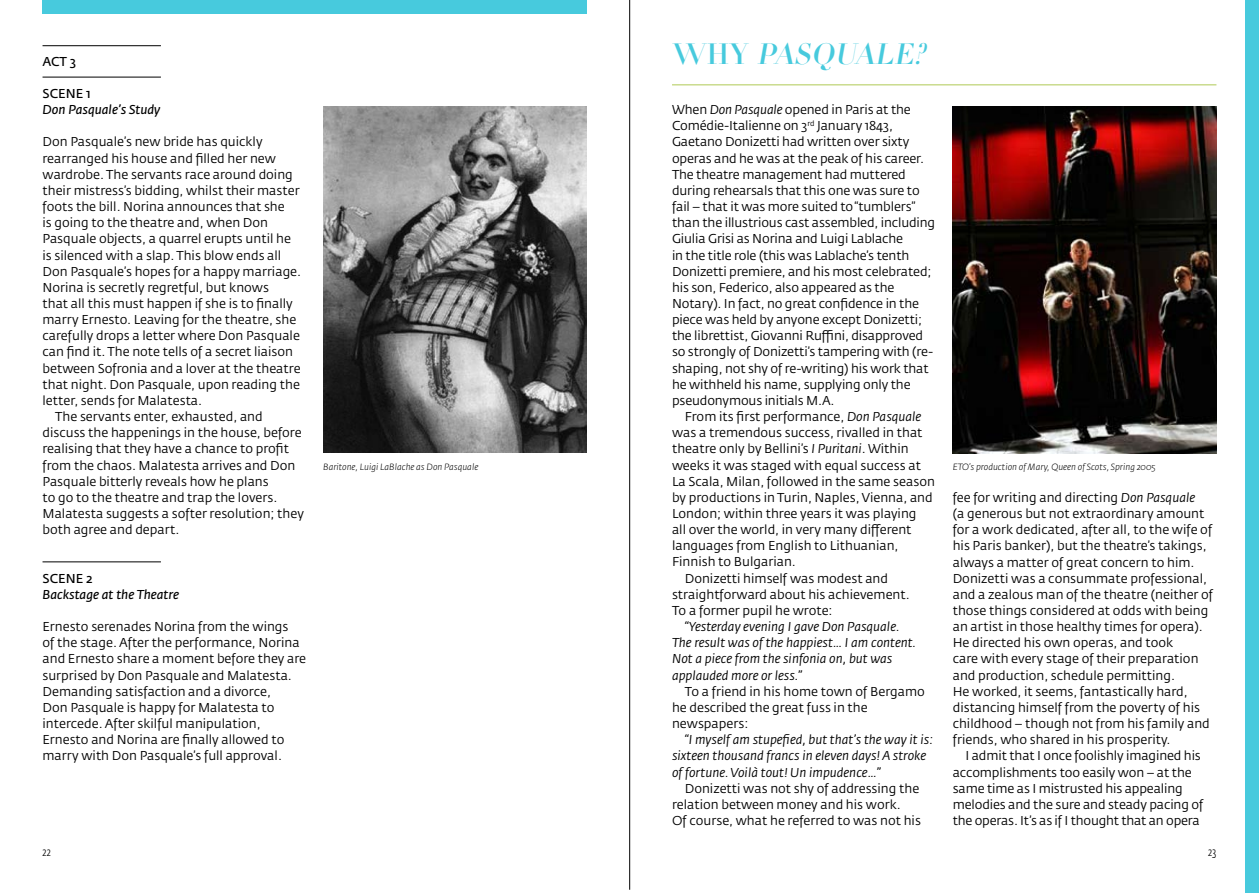
<style>
.page{position:relative;width:1259px;height:893px;background:#fff}
.page>*{position:absolute;margin:0;border:0;box-sizing:border-box;transform-origin:0 0}
.t1{font:italic 28.95px "Didot LH Headline";color:#47cadd}
.t2{font:12.75px/16.2px "Fedra Sans Std";color:#000}
.t3{font:italic 12.75px/16.2px "Fedra Sans Std";color:#000}
.t4{font:italic 12.75px "Fedra Sans Std";color:#000}
.t5{font:12.75px "Fedra Sans Std";color:#000}
.t6{font:300 12px "Fedra Sans Cond Std";color:#000}
.t7{font:italic 300 9px "Fedra Sans Std";color:#000}
.s1{font-style:normal}
.s2{font-style:italic}
</style>
<div class="page">
<hr style="left:43px;top:45px;width:118px;height:1px;background:#000">
<hr style="left:43px;top:77px;width:118px;height:1px;background:#000">
<hr style="left:43px;top:562px;width:118px;height:1px;background:#000">
<img style="left:323px;top:106px;width:264px;height:346px">
<div style="left:43px;top:0;width:544px;height:13px;background:#47cadd"></div>
<div style="left:1245px;top:0;width:14px;height:893px;background:#47cadd"></div>
<hr style="left:672px;top:85px;width:544px;height:1px;background:#afc954">
<hr style="left:629px;top:0;width:1px;height:890px;background:#000">
<img style="left:952px;top:106px;width:264px;height:347px">
<p class="t5" style="left:43px;top:53px;width:35px">ACT 3</p>
<p class="t5" style="left:43px;top:86px;width:50px">SCENE 1</p>
<p class="t4" style="left:43px;top:102px;width:119px">Don Pasquale’s Study</p>
<p class="t2" style="left:43px;top:134px;width:221px">Don Pasquale’s new bride has quickly</p>
<p class="t2" style="left:43px;top:150px;width:235px">rearranged his house and filled her new</p>
<p class="t2" style="left:43px;top:166px;width:252px">wardrobe. The servants race around doing</p>
<p class="t2" style="left:43px;top:182px;width:259px">their mistress’s bidding, whilst their master</p>
<p class="t2" style="left:43px;top:198px;width:244px">foots the bill. Norina announces that she</p>
<p class="t2" style="left:43px;top:215px;width:227px">is going to the theatre and, when Don</p>
<p class="t2" style="left:43px;top:231px;width:250px">Pasquale objects, a quarrel erupts until he</p>
<p class="t2" style="left:43px;top:247px;width:240px">is silenced with a slap. This blow ends all</p>
<p class="t2" style="left:43px;top:263px;width:260px">Don Pasquale’s hopes for a happy marriage.</p>
<p class="t2" style="left:43px;top:279px;width:228px">Norina is secretly regretful, but knows</p>
<p class="t2" style="left:43px;top:295px;width:252px">that all this must happen if she is to finally</p>
<p class="t2" style="left:43px;top:312px;width:255px">marry Ernesto. Leaving for the theatre, she</p>
<p class="t2" style="left:43px;top:328px;width:259px">carefully drops a letter where Don Pasquale</p>
<p class="t2" style="left:43px;top:344px;width:252px">can find it. The note tells of a secret liaison</p>
<p class="t2" style="left:43px;top:360px;width:259px">between Sofronia and a lover at the theatre</p>
<p class="t2" style="left:43px;top:376px;width:259px">that night. Don Pasquale, upon reading the</p>
<p class="t2" style="left:43px;top:392px;width:161px">letter, sends for M alatesta.</p>
<p class="t2" style="left:55px;top:408px;width:209px">The servants enter, exhausted, and</p>
<p class="t2" style="left:43px;top:425px;width:261px">discuss the happenings in the house, before</p>
<p class="t2" style="left:43px;top:441px;width:248px">realising that they have a chance to profit</p>
<p class="t2" style="left:43px;top:457px;width:254px">from the chaos. M alatesta arrives and Don</p>
<p class="t2" style="left:43px;top:473px;width:228px">Pasquale bitterly reveals how he plans</p>
<p class="t2" style="left:43px;top:489px;width:236px">to go to the theatre and trap the lovers.</p>
<p class="t2" style="left:43px;top:505px;width:263px">M alatesta suggests a softer resolution; they</p>
<p class="t2" style="left:43px;top:522px;width:139px">both agree and depart.</p>
<p class="t5" style="left:43px;top:570px;width:52px">SCENE 2</p>
<p class="t4" style="left:43px;top:586px;width:138px">Backstage at the Theatre</p>
<p class="t2" style="left:43px;top:619px;width:265px">Ernesto serenades Norina from the wings<br>of the stage. After the performance, Norina and Ernesto share a moment before they are surprised by Don Pasquale and M alatesta.<br>Demanding satisfaction and a divorce,<br>Don Pasquale is happy for M alatesta to intercede. After skilful manipulation, Ernesto and Norina are finally allowed to marry with Don Pasquale’s full approval.</p>
<p class="t7" style="left:323px;top:461px;width:156px">Baritone, Luigi LaBlache as Don Pasquale</p>
<h1 class="t1" style="left:672px;top:37px;width:162px"><span class="s1">WHY</span> PASQUA</h1>
<h1 class="t1" style="left:874px;top:37px;width:60px">LE?</h1>
<p class="t2" style="left:672px;top:102px;width:265px">When <span class="s2">Don Pasquale</span> opened in Paris at the Comédie-Italienne on 3<sup>rd</sup> January 1843, Gaetano Donizetti had written over sixty operas and he was at the peak of his career.<br>The theatre management had muttered during rehearsals that this one was sure to fail – that it was more suited to “tumblers” than the illustrious cast assembled, including Giulia Grisi as Norina and Luigi Lablache<br>in the title role (this was Lablache’s tenth Donizetti premiere, and his most celebrated; his son, Federico, also appeared as the Notary). In fact, no great confidence in the piece was held by anyone except Donizetti; the librettist, Giovanni Ruffini, disapproved so strongly of Donizetti’s tampering with (re&shy;shaping, not shy of re-writing) his work that he withheld his name, supplying only the pseudonymous initials M .A.</p>
<p class="t2" style="left:685px;top:408px;width:238px">From its first performance, <span class="s2">Don Pasquale</span></p>
<p class="t2" style="left:672px;top:425px;width:252px">was a tremendous success, rivalled in that</p>
<p class="t2" style="left:672px;top:441px;width:238px">theatre only by Bellini’s <span class="s2">I Puritani</span>. Within</p>
<p class="t2" style="left:672px;top:457px;width:250px">weeks it was staged with equal success at</p>
<p class="t2" style="left:672px;top:473px;width:264px">La Scala, M ilan, followed in the same season</p>
<p class="t2" style="left:672px;top:489px;width:262px">by productions in Turin, Naples, Vienna, and</p>
<p class="t2" style="left:672px;top:505px;width:246px">London; within three years it was playing</p>
<p class="t2" style="left:672px;top:522px;width:241px">all over the world, in very many different</p>
<p class="t2" style="left:672px;top:538px;width:228px">languages from English to Lithuanian,</p>
<p class="t2" style="left:672px;top:554px;width:125px">Finnish to Bulgarian.</p>
<p class="t2" style="left:685px;top:570px;width:205px">Donizetti himself was modest and</p>
<p class="t2" style="left:672px;top:586px;width:239px">straightforward about his achievement.</p>
<p class="t2" style="left:672px;top:602px;width:162px">To a former pupil he wrote:</p>
<p class="t3" style="left:672px;top:618px;width:246px;text-indent:13px">“Yesterday evening I gave Don Pasquale.<br>The result was of the happiest… I am content.<br>Not a piece from the sinfonia on, but was applauded more or less.”</p>
<p class="t2" style="left:672px;top:683px;width:254px;text-indent:13px">To a friend in his home town of Bergamo he described the great fuss in the newspapers:</p>
<p class="t3" style="left:672px;top:732px;width:262px;text-indent:13px">“I myself am stupefied, but that’s the way it is: sixteen thousand francs in eleven days! A stroke of fortune. Voilà tout! Un impudence…”</p>
<p class="t2" style="left:672px;top:780px;width:250px;text-indent:13px">Donizetti was not shy of addressing the relation between money and his work.<br>Of course, what he referred to was not his</p>
<p class="t7" style="left:952px;top:461px;width:204px">ETO’s production of Mary, Queen of Scots, Spring 2005</p>
<p class="t2" style="left:952px;top:489px;width:262px">fee for writing and directing <span class="s2">Don Pasquale<br></span>(a generous but not extraordinary amount for a work dedicated, after all, to the wife of his Paris banker), but the theatre’s takings, always a matter of great concern to him.<br>Donizetti was a consummate professional, and a zealous man of the theatre (neither of those things considered at odds with being an artist in those healthy times for opera).<br>He directed his own operas, and took<br>care with every stage of their preparation and production, schedule permitting.<br>He worked, it seems, fantastically hard, distancing himself from the poverty of his childhood – though not from his family and friends, who shared in his prosperity.</p>
<p class="t2" style="left:952px;top:748px;width:252px;text-indent:13px">I admit that I once foolishly imagined his accomplishments too easily won – at the same time as I mistrusted his appealing melodies and the sure and steady pacing of the operas. It’s as if I thought that an opera</p>
<p class="t6" style="left:43px;top:844px;width:10px">22</p>
<p class="t6" style="left:1208px;top:844px;width:10px">23</p>
</div>
